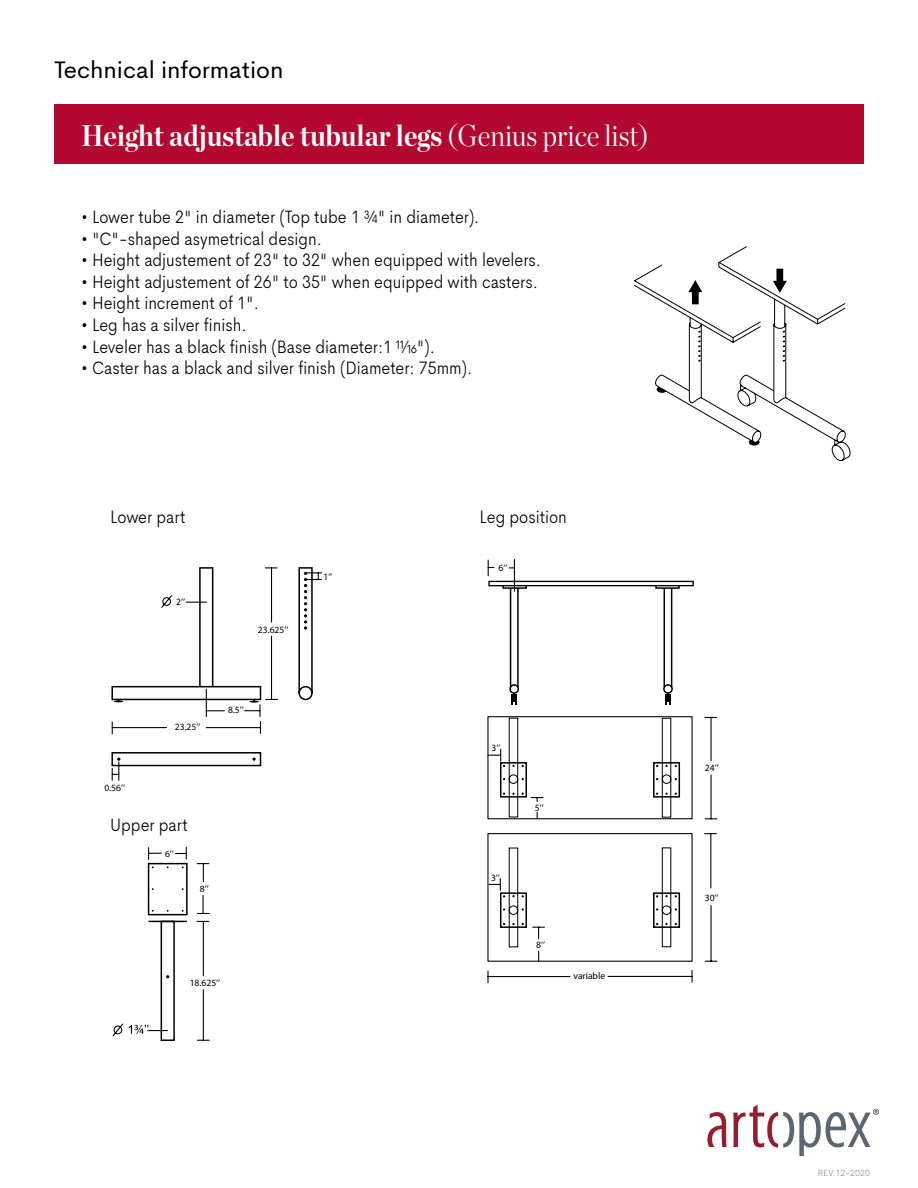
<style>
.page{position:relative;width:918px;height:1188px;background:#fff}
.page>*{position:absolute;margin:0;border:0;box-sizing:border-box;transform-origin:0 0}
.t1{font:700 30px "Chronicle Display";color:#fff;scale:.9 1}
.t2{font:24px "Cerebri Sans";color:#000}
.t3{font:300 18px "Cerebri Sans";color:#000;scale:.9 1}
.t4{font:9.6px "Myriad Pro";color:#000}
.t5{font:300 9px "Cerebri Sans";color:#929292}
.s1{font-weight:300}
</style>
<div class="page">
<svg style="left:707px;top:1112px;width:20px;height:35px"></svg>
<svg style="left:733px;top:1105px;width:146px;height:51px"></svg>
<svg style="left:634px;top:246px;width:217px;height:216px"></svg>
<svg style="left:111px;top:567px;width:211px;height:474px"></svg>
<div style="left:488px;top:581px;width:206px;height:5px;border:1px solid #000"></div>
<svg style="left:487px;top:559px;width:206px;height:403px"></svg>
<hr style="left:710px;top:775px;width:2px;height:44px;background:#000">
<hr style="left:710px;top:717px;width:2px;height:44px;background:#000">
<hr style="left:710px;top:906px;width:2px;height:55px;background:#000">
<svg style="left:705px;top:961px;width:12px;height:1px"></svg>
<hr style="left:710px;top:834px;width:1px;height:54px;background:#000">
<div style="left:653px;top:762px;width:27px;height:36px;border:2px solid #000"></div>
<div style="left:653px;top:892px;width:27px;height:36px;border:2px solid #000"></div>
<svg style="left:488px;top:717px;width:189px;height:244px"></svg>
<hr style="left:608px;top:976px;width:84px;height:1px;background:#000">
<svg style="left:487px;top:971px;width:2px;height:12px"></svg>
<svg style="left:691px;top:970px;width:2px;height:12px"></svg>
<hr style="left:488px;top:976px;width:82px;height:1px;background:#000">
<div style="left:54px;top:105px;width:810px;height:59px;background:#b30931"></div>
<h2 class="t2" style="left:54px;top:51px;width:231px">Technical information</h2>
<h1 class="t1" style="left:81px;top:112px;width:632px">Height adjustable tubular legs <span class="s1">(Genius price list)</span></h1>
<p class="t3" style="left:81px;top:203px;width:444px">• Lower tube 2" in diameter (Top tube 1 3/4" in diameter).</p>
<p class="t3" style="left:81px;top:224px;width:269px">• "C"-shaped asymetrical design.</p>
<p class="t3" style="left:81px;top:246px;width:513px">• Height adjustement of 23" to 32" when equipped with levelers.</p>
<p class="t3" style="left:81px;top:267px;width:509px">• Height adjustement of 26" to 35" when equipped with casters.</p>
<p class="t3" style="left:81px;top:289px;width:199px">• Height increment of 1".</p>
<p class="t3" style="left:81px;top:311px;width:186px">• Leg has a silver finish.</p>
<p class="t3" style="left:81px;top:332px;width:395px">• Leveler has a black finish (Base diameter:1 11/16").</p>
<p class="t3" style="left:81px;top:354px;width:436px">• Caster has a black and silver finish (Diameter: 75mm).</p>
<p class="t3" style="left:110px;top:503px;width:85px">Lower part</p>
<p class="t4" style="left:176px;top:596px;width:10px">2’’</p>
<p class="t4" style="left:258px;top:623px;width:32px">23.625’’</p>
<p class="t4" style="left:175px;top:721px;width:27px">23.25’’</p>
<p class="t4" style="left:228px;top:704px;width:17px">8.5’’</p>
<p class="t4" style="left:104px;top:782px;width:22px">0.56’’</p>
<p class="t3" style="left:110px;top:811px;width:88px">Upper part</p>
<p class="t4" style="left:165px;top:848px;width:10px">6’’</p>
<p class="t4" style="left:200px;top:883px;width:10px">8’’</p>
<p class="t4" style="left:190px;top:977px;width:32px">18.625’’</p>
<p class="t4" style="left:323px;top:570px;width:10px">1’’</p>
<p class="t3" style="left:480px;top:503px;width:99px">Leg position</p>
<p class="t4" style="left:498px;top:562px;width:10px">6’’</p>
<p class="t4" style="left:491px;top:742px;width:10px">3’’</p>
<p class="t4" style="left:491px;top:872px;width:10px">3’’</p>
<p class="t4" style="left:535px;top:801px;width:10px">5’’</p>
<p class="t4" style="left:536px;top:939px;width:10px">8’’</p>
<p class="t4" style="left:573px;top:970px;width:33px">variable</p>
<p class="t4" style="left:705px;top:762px;width:15px">24’’</p>
<p class="t4" style="left:705px;top:891px;width:15px">30’’</p>
<p class="t5" style="left:818px;top:1165px;width:54px">REV.12-2020</p>
</div>
